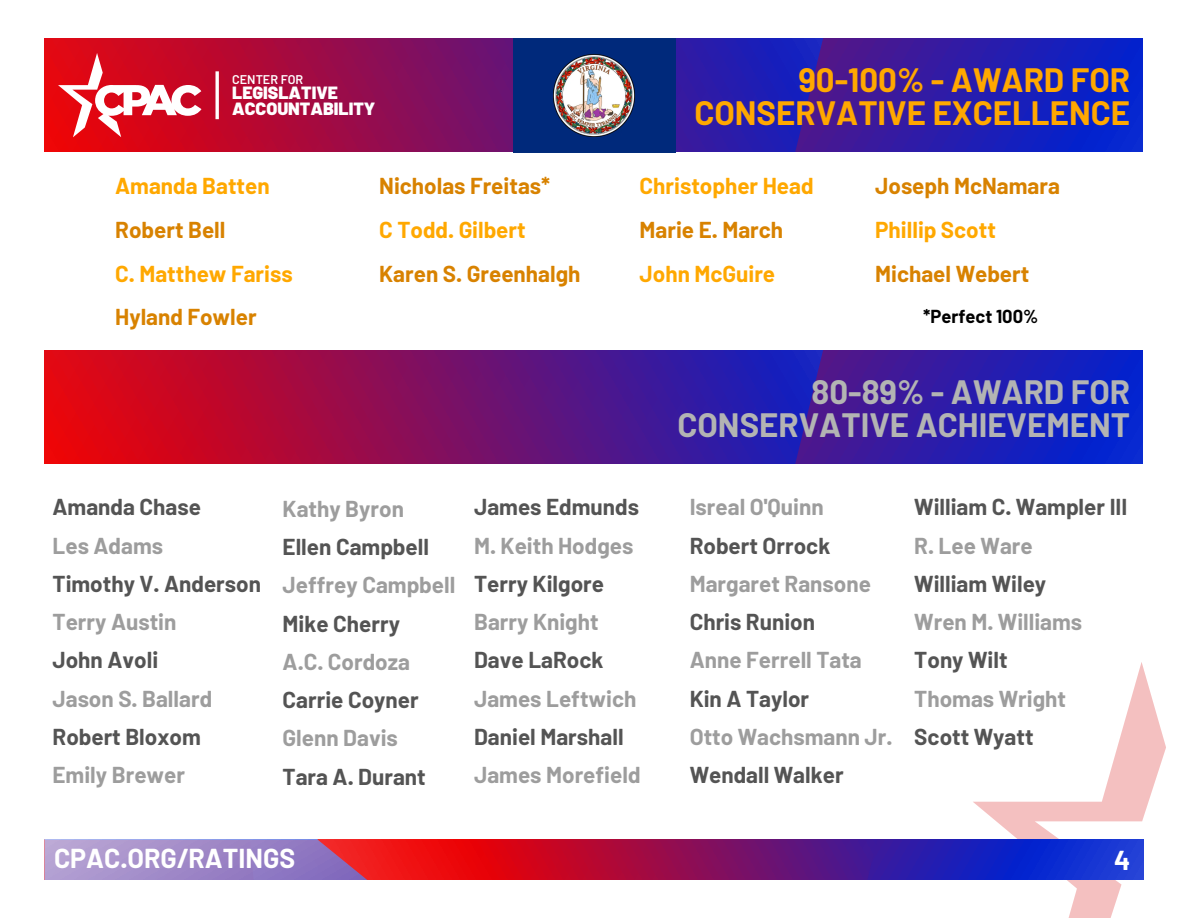
<style>
.page{position:relative;width:1188px;height:918px;background:#fff}
.page>*{position:absolute;margin:0;border:0;box-sizing:border-box;transform-origin:0 0}
.t1{font:700 33px/32.7px "Barlow";color:#ffa800;text-align:right}
.t2{font:700 33px/32.7px "Barlow";color:#b3b4b3;text-align:right}
.t3{font:700 26.7px "Barlow";color:#fff}
.t4{font:700 22.5px "Barlow";color:#545454}
.t5{font:700 22.5px "Barlow";color:#9d9d9d}
.t6{font:700 22.5px "Barlow";color:#d88200}
.t7{font:700 22.5px "Barlow";color:#ffa800}
.t8{font:700 18.3px "Barlow";color:#000}
.t9{font:900 17.7px "Barlow";color:#fff}
.t10{font:600 12.6px "Barlow";color:#fff}
</style>
<div class="page">
<svg style="left:45px;top:38px;width:1098px;height:114px;background:#5a1580"></svg>
<svg style="left:58px;top:53px;width:144px;height:84px"></svg>
<hr style="left:216px;top:71px;width:3px;height:48px;background:#fff">
<svg style="left:973px;top:662px;width:193px;height:256px"></svg>
<svg style="left:45px;top:840px;width:1099px;height:39px;background:#833584"></svg>
<img style="left:513px;top:39px;width:162px;height:113px">
<svg style="left:45px;top:350px;width:1098px;height:114px;background:#651378"></svg>
<p class="t10" style="left:232px;top:71px;width:73px">CENTER FOR</p>
<p class="t9" style="left:232px;top:82px;width:107px">LEGISLATIVE</p>
<p class="t9" style="left:232px;top:98px;width:145px">ACCOUNTABILITY</p>
<p class="t1" style="left:694px;top:62px;width:437px">90-100% - AWARD FOR<br>CONSERVATIVE EXCELLENCE</p>
<p class="t6" style="left:379px;top:171px;width:172px">Nicholas Freitas*</p>
<p class="t7" style="left:379px;top:215px;width:148px">C Todd. Gilbert</p>
<p class="t6" style="left:379px;top:259px;width:203px">Karen S. Greenhalgh</p>
<p class="t7" style="left:640px;top:171px;width:176px">Christopher Head</p>
<p class="t6" style="left:640px;top:215px;width:145px">Marie E. March</p>
<p class="t7" style="left:640px;top:259px;width:137px">John McGuire</p>
<p class="t7" style="left:115px;top:171px;width:156px">Amanda Batten</p>
<p class="t6" style="left:115px;top:215px;width:112px">Robert Bell</p>
<p class="t7" style="left:115px;top:259px;width:179px">C. Matthew Fariss</p>
<p class="t6" style="left:115px;top:303px;width:143px">Hyland Fowler</p>
<p class="t8" style="left:923px;top:305px;width:117px">*Perfect 100%</p>
<p class="t6" style="left:875px;top:171px;width:186px">Joseph McNamara</p>
<p class="t7" style="left:875px;top:215px;width:122px">Phillip Scott</p>
<p class="t6" style="left:875px;top:259px;width:156px">Michael Webert</p>
<p class="t4" style="left:53px;top:493px;width:150px">Amanda Chase</p>
<p class="t5" style="left:53px;top:531px;width:112px">Les Adams</p>
<p class="t4" style="left:53px;top:569px;width:210px">Timothy V. Anderson</p>
<p class="t5" style="left:53px;top:608px;width:125px">Terry Austin</p>
<p class="t4" style="left:53px;top:646px;width:107px">John Avoli</p>
<p class="t5" style="left:53px;top:684px;width:161px">Jason S. Ballard</p>
<p class="t4" style="left:53px;top:722px;width:150px">Robert Bloxom</p>
<p class="t5" style="left:53px;top:761px;width:134px">Emily Brewer</p>
<p class="t5" style="left:283px;top:494px;width:123px">Kathy Byron</p>
<p class="t4" style="left:283px;top:533px;width:148px">Ellen Campbell</p>
<p class="t5" style="left:283px;top:571px;width:174px">Jeffrey Campbell</p>
<p class="t4" style="left:283px;top:609px;width:119px">Mike Cherry</p>
<p class="t5" style="left:283px;top:647px;width:129px">A.C. Cordoza</p>
<p class="t4" style="left:283px;top:686px;width:138px">Carrie Coyner</p>
<p class="t5" style="left:283px;top:724px;width:117px">Glenn Davis</p>
<p class="t4" style="left:283px;top:762px;width:145px">Tara A. Durant</p>
<p class="t4" style="left:474px;top:493px;width:166px">James Edmunds</p>
<p class="t5" style="left:474px;top:531px;width:161px">M. Keith Hodges</p>
<p class="t4" style="left:474px;top:569px;width:132px">Terry Kilgore</p>
<p class="t5" style="left:474px;top:608px;width:126px">Barry Knight</p>
<p class="t4" style="left:474px;top:646px;width:131px">Dave LaRock</p>
<p class="t5" style="left:474px;top:684px;width:164px">James Leftwich</p>
<p class="t4" style="left:474px;top:722px;width:151px">Daniel Marshall</p>
<p class="t5" style="left:474px;top:761px;width:168px">James Morefield</p>
<p class="t2" style="left:677px;top:374px;width:454px">80-89% - AWARD FOR<br>CONSERVATIVE ACHIEVEMENT</p>
<p class="t5" style="left:690px;top:493px;width:135px">Isreal O'Quinn</p>
<p class="t4" style="left:690px;top:531px;width:142px">Robert Orrock</p>
<p class="t5" style="left:690px;top:569px;width:183px">Margaret Ransone</p>
<p class="t4" style="left:690px;top:608px;width:127px">Chris Runion</p>
<p class="t5" style="left:690px;top:646px;width:174px">Anne Ferrell Tata</p>
<p class="t4" style="left:690px;top:684px;width:121px">Kin A Taylor</p>
<p class="t5" style="left:690px;top:722px;width:204px">Otto Wachsmann Jr.</p>
<p class="t4" style="left:690px;top:761px;width:155px">Wendall Walker</p>
<p class="t4" style="left:914px;top:493px;width:215px">William C. Wampler III</p>
<p class="t5" style="left:914px;top:531px;width:120px">R. Lee Ware</p>
<p class="t4" style="left:914px;top:569px;width:134px">William Wiley</p>
<p class="t5" style="left:914px;top:608px;width:169px">Wren M. Williams</p>
<p class="t4" style="left:914px;top:646px;width:95px">Tony Wilt</p>
<p class="t5" style="left:914px;top:684px;width:153px">Thomas Wright</p>
<p class="t4" style="left:914px;top:722px;width:121px">Scott Wyatt</p>
<p class="t3" style="left:54px;top:841px;width:243px">CPAC.ORG/RATINGS</p>
<p class="t3" style="left:1114px;top:843px;width:18px">4</p>
</div>
